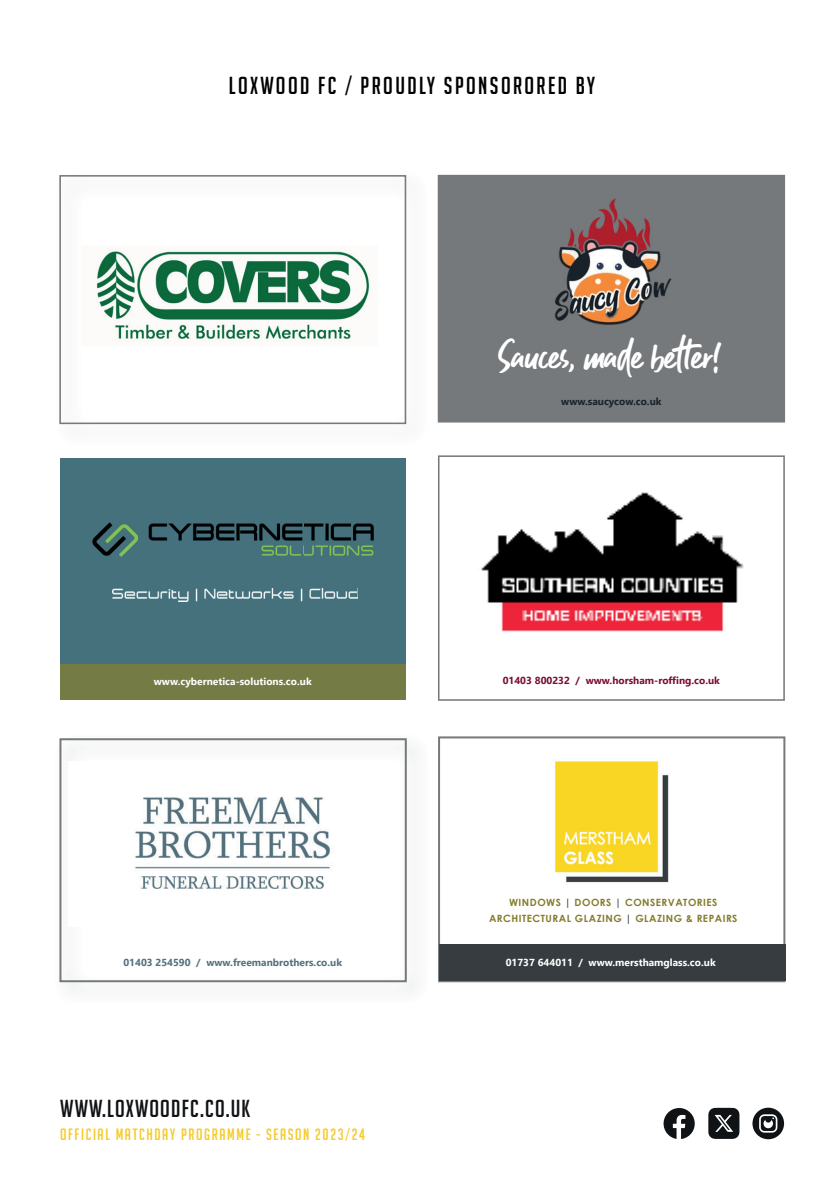
<style>
.page{position:relative;width:840px;height:1191px;background:#fff}
.page>*{position:absolute;margin:0;border:0;box-sizing:border-box;transform-origin:0 0}
.t1{font:36px "Guthen Bloots Personal Use";color:#fff}
.t2{font:24px "Big Noodle Titling";letter-spacing:.1em;color:#000001}
.t3{font:24px "Big Noodle Titling";letter-spacing:.05em;color:#101315}
.t4{font:16px "Big Noodle Titling";letter-spacing:.1em;color:#f6cb2a}
.t5{font:700 10.2px "Segoe UI";color:#fff}
.t6{font:700 10.2px "Segoe UI";color:#790d31}
.t7{font:700 10.2px "Segoe UI";color:#53707c}
.t8{font:700 10.2px "Segoe UI";color:#19222a}
.t9{font:700 10px/16px "Century Gothic";letter-spacing:.05em;color:#847c2b;text-align:center}
.s1{color:#323738}
</style>
<div class="page">
<div style="left:59px;top:175px;width:347px;height:249px;border:2px solid #75797b"></div>
<div style="left:437px;top:175px;width:347px;height:247px;background:#75797b"></div>
<div style="left:60px;top:458px;width:345px;height:242px;background:#44717c"></div>
<svg style="left:438px;top:455px;width:346px;height:246px"></svg>
<svg style="left:663px;top:1108px;width:31px;height:31px"></svg>
<svg style="left:752px;top:1107px;width:31px;height:32px"></svg>
<svg style="left:708px;top:1107px;width:31px;height:31px"></svg>
<img style="left:81px;top:246px;width:296px;height:100px">
<img style="left:471px;top:477px;width:285px;height:171px">
<img style="left:59px;top:738px;width:380px;height:252px">
<div style="left:59px;top:738px;width:347px;height:244px;border:2px solid #75797b"></div>
<svg style="left:438px;top:736px;width:347px;height:246px"></svg>
<img style="left:549px;top:758px;width:126px;height:126px">
<img style="left:92px;top:522px;width:282px;height:35px">
<img style="left:112px;top:588px;width:246px;height:13px">
<img style="left:540px;top:196px;width:135px;height:148px">
<img style="left:68px;top:761px;width:331px;height:165px">
<div style="left:439px;top:944px;width:345px;height:37px;background:#363c40"></div>
<div style="left:60px;top:664px;width:345px;height:36px;background:#757b44"></div>
<h2 class="t2" style="left:229px;top:72px;width:367px">LOXWOOD FC / PROUDLY SPONSORORED BY</h2>
<h1 class="t1" style="left:498px;top:333px;width:225px">Sauces, made better!</h1>
<p class="t5" style="left:154px;top:671px;width:159px">www.cybernetica-solutions.co.uk</p>
<p class="t8" style="left:561px;top:392px;width:102px">www.saucycow.co.uk</p>
<p class="t6" style="left:502px;top:670px;width:219px">01403 800232 / www.horsham-roffing.co.uk</p>
<p class="t9" style="left:489px;top:893px;width:250px">WINDOWS <span class="s1">|</span> DOORS <span class="s1">|</span> CONSERVATORIES<br>ARCHITECTURAL GLAZING <span class="s1">|</span> GLAZING &amp; REPAIRS</p>
<p class="t7" style="left:123px;top:952px;width:220px">01403 254590 / www.freemanbrothers.co.uk</p>
<p class="t5" style="left:505px;top:952px;width:211px">01737 644011 / www.mersthamglass.co.uk</p>
<h2 class="t3" style="left:60px;top:1095px;width:192px">WWW.LOXWOODFC.CO.UK</h2>
<h3 class="t4" style="left:60px;top:1125px;width:306px">OFFICIAL MATCHDAY PROGRAMME - SEASON 2023/24</h3>
</div>
